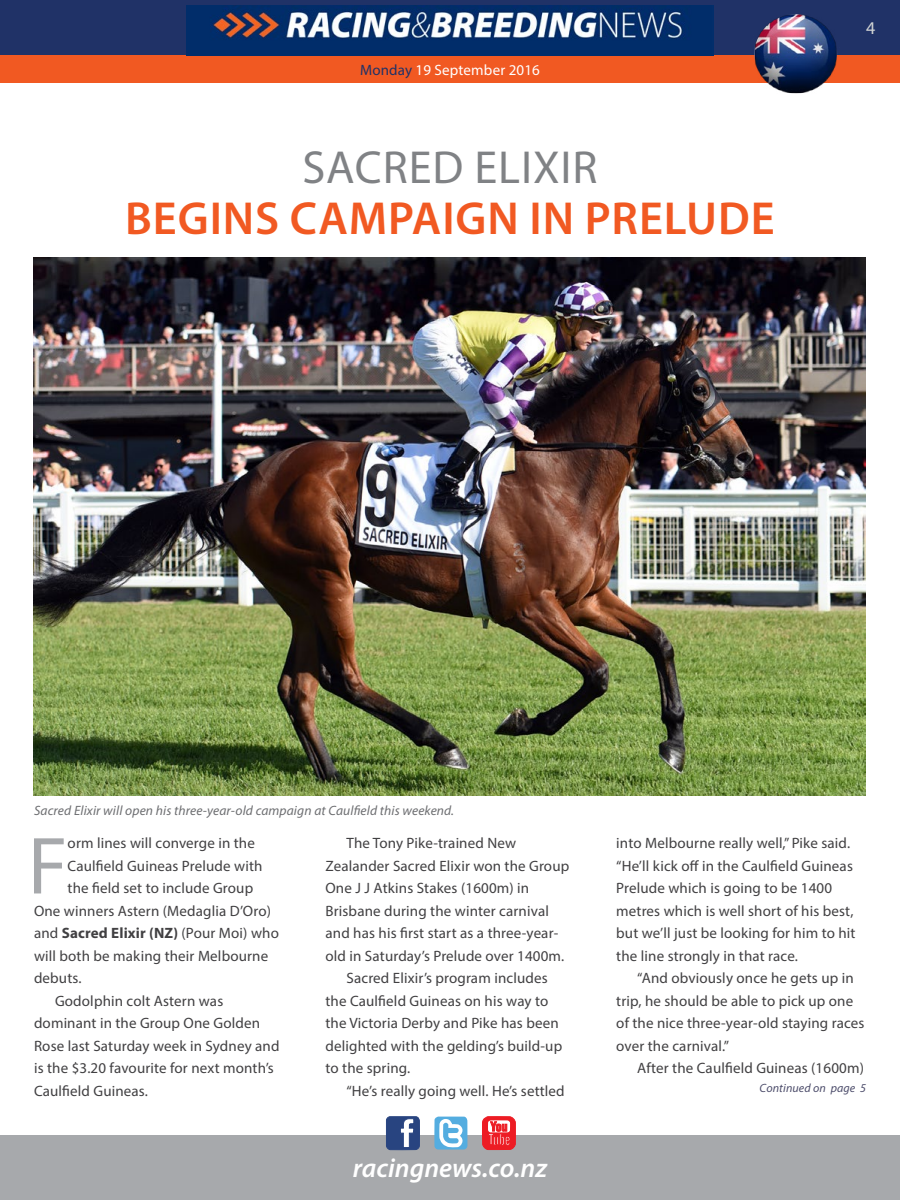
<style>
.page{position:relative;width:900px;height:1200px;background:#fff}
.page>*{position:absolute;margin:0;border:0;box-sizing:border-box;transform-origin:0 0}
.t1{font:81.75px "Myriad Pro";color:#a7a9ac}
.t2{font:600 46.5px "Myriad Pro";letter-spacing:.02em;color:#f15922}
.t3{font:46.5px "Myriad Pro";letter-spacing:.02em;color:#808285}
.t4{font:italic 600 27px "Myriad Pro";color:#fff}
.t5{font:18px "Myriad Pro";color:#d1d4d4}
.t6{font:15px/22.5px "Myriad Pro";letter-spacing:.01em;color:#414042}
.t7{font:700 15px "Myriad Pro";letter-spacing:.01em;color:#414042}
.t8{font:15px "Myriad Pro";letter-spacing:.01em;color:#fff}
.t9{font:italic 13.5px "Myriad Pro";letter-spacing:.01em;color:#6d6e71}
.t10{font:italic 12px "Myriad Pro";letter-spacing:.01em;color:#4d4d6b}
.s1{color:#203267}
.s2{font-weight:400}
</style>
<div class="page">
<div style="left:0;top:0;width:900px;height:64px;background:#203267"></div>
<div style="left:0;top:1136px;width:900px;height:64px;background:#a7a9ac"></div>
<svg style="left:386px;top:1117px;width:34px;height:33px"></svg>
<svg style="left:434px;top:1117px;width:33px;height:33px"></svg>
<svg style="left:482px;top:1116px;width:34px;height:34px"></svg>
<div style="left:0;top:56px;width:900px;height:27px;background:#f15922"></div>
<img style="left:187px;top:5px;width:526px;height:50px">
<img style="left:34px;top:257px;width:831px;height:539px">
<img style="left:752px;top:14px;width:88px;height:80px">
<p class="t8" style="left:360px;top:61px;width:181px"><span class="s1">Monday</span> 19 September 2016</p>
<h2 class="t3" style="left:302px;top:138px;width:297px">Sacred Elixir</h2>
<h2 class="t2" style="left:125px;top:189px;width:108px">BEGINS</h2>
<h2 class="t2" style="left:290px;top:189px;width:481px">CAMPAIGN IN PRELU DE</h2>
<p class="t5" style="left:866px;top:17px;width:11px">4</p>
<p class="t9" style="left:34px;top:802px;width:422px">Sacred Elixir will open his three-year-old campaign at Caulfield this weekend.</p>
<h1 class="t1" style="left:28px;top:816px;width:41px">F</h1>
<p class="t6" style="left:68px;top:832px;width:189px">orm lines will converge in the</p>
<p class="t6" style="left:347px;top:832px;width:171px">The Tony Pike-trained New</p>
<p class="t6" style="left:326px;top:854px;width:245px">Zealander Sacred Elixir won the Group</p>
<p class="t6" style="left:326px;top:877px;width:205px">One J J Atkins Stakes (1600m) in</p>
<p class="t6" style="left:326px;top:899px;width:225px">Brisbane during the winter carnival</p>
<p class="t6" style="left:326px;top:922px;width:234px">and has his first start as a three-year-</p>
<p class="t6" style="left:326px;top:944px;width:240px">old in Saturday’s Prelude over 1400m.</p>
<p class="t6" style="left:347px;top:967px;width:203px">Sacred Elixir’s program includes</p>
<p class="t6" style="left:326px;top:989px;width:224px">the Caulfield Guineas on his way to</p>
<p class="t6" style="left:326px;top:1012px;width:235px">the Victoria Derby and Pike has been</p>
<p class="t6" style="left:326px;top:1034px;width:238px">delighted with the gelding’s build-up</p>
<p class="t6" style="left:326px;top:1057px;width:86px">to the spring.</p>
<p class="t6" style="left:347px;top:1079px;width:220px">“He’s really going well. He’s settled</p>
<p class="t6" style="left:616px;top:832px;width:241px">into Melbourne really well,” Pike said. “He’ll kick off in the Caulfield Guineas Prelude which is going to be 1400 metres which is well short of his best, but we’ll just be looking for him to hit the line strongly in that race.</p>
<p class="t6" style="left:616px;top:967px;width:250px;text-indent:21px">“And obviously once he gets up in trip, he should be able to pick up one of the nice three-year-old staying races over the carnival.”</p>
<p class="t6" style="left:637px;top:1057px;width:228px">After the Caulfield Guineas (1600m)</p>
<p class="t6" style="left:68px;top:854px;width:196px">Caulfield Guineas Prelude with</p>
<p class="t6" style="left:68px;top:877px;width:187px">the field set to include Group</p>
<p class="t6" style="left:34px;top:899px;width:238px">One winners Astern (Medaglia D’Oro)</p>
<p class="t7" style="left:34px;top:924px;width:246px"><span class="s2">and</span> Sacred Elixir (NZ) <span class="s2">(Pour Moi) who</span></p>
<p class="t6" style="left:34px;top:944px;width:236px">will both be making their Melbourne</p>
<p class="t6" style="left:34px;top:967px;width:49px">debuts.</p>
<p class="t6" style="left:55px;top:989px;width:170px">Godolphin colt Astern was</p>
<p class="t6" style="left:34px;top:1012px;width:228px">dominant in the Group One Golden</p>
<p class="t6" style="left:34px;top:1034px;width:247px">Rose last Saturday week in Sydney and</p>
<p class="t6" style="left:34px;top:1057px;width:241px">is the $3.20 favourite for next month’s</p>
<p class="t6" style="left:34px;top:1079px;width:115px">Caulfield Guineas.</p>
<p class="t10" style="left:760px;top:1081px;width:108px">Continued on page 5</p>
<h3 class="t4" style="left:353px;top:1150px;width:196px">racingnews.co.nz</h3>
</div>
